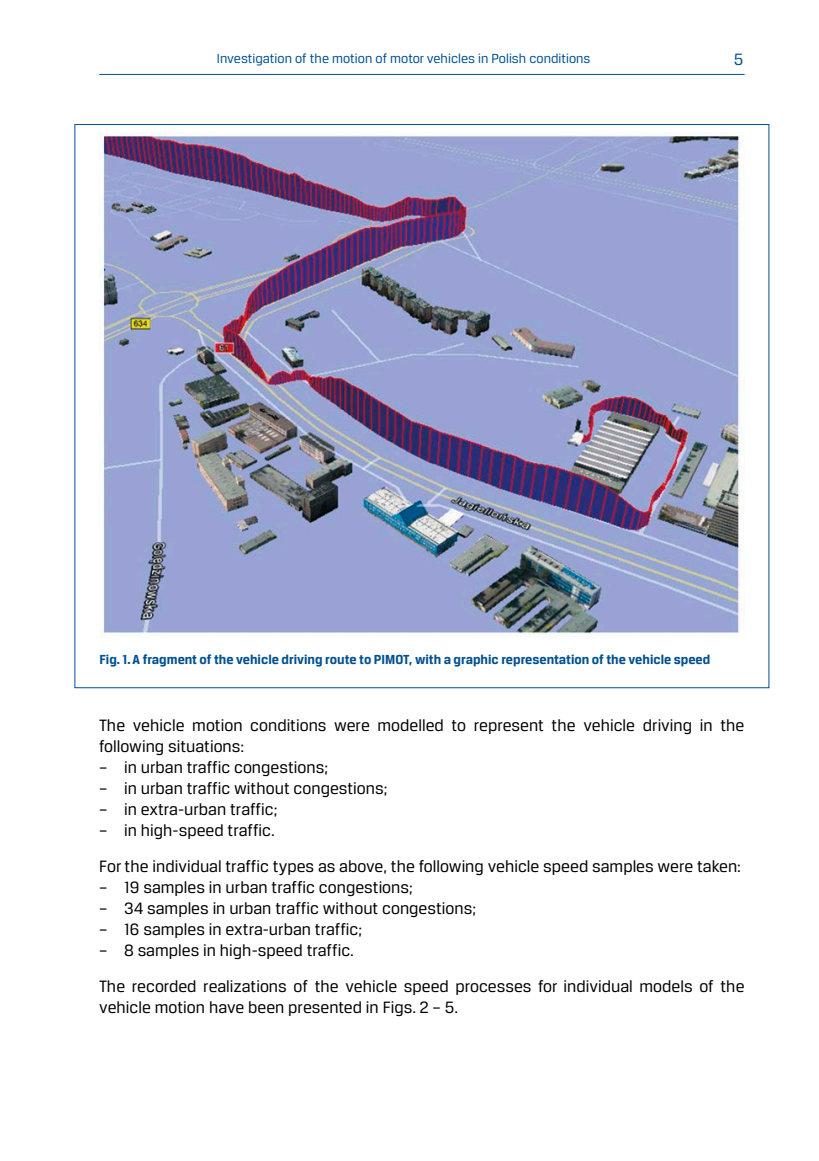
<style>
.page{position:relative;width:819px;height:1161px;background:#fff}
.page>*{position:absolute;margin:0;border:0;box-sizing:border-box;transform-origin:0 0}
.podstawowy_ang{font:17.5px/21px "Breuer Text";color:#000}
.punkty{font:17.5px "Breuer Text";color:#000}
.podst_ang{font:17.5px "Breuer Text";color:#005091}
.podst_ang-2{font:700 14px "Breuer Text";color:#005091}
.t1{font:14px "Breuer Text";color:#005091}
</style>
<div class="page">
<hr style="left:99px;top:74px;width:645px;height:1px;background:#005091">
<img style="left:99px;top:133px;width:645px;height:503px">
<p class="t1" style="left:217px;top:50px;width:375px">Investigation of the motion of motor vehicles in Polish conditions</p>
<p class="podst_ang" style="left:733px;top:50px;width:11px">5</p>
<p class="podst_ang-2" style="left:99px;top:651px;width:612px">Fig. 1. A fragment of the vehicle driving route to PIMOT, with a graphic representation of the vehicle speed</p>
<p class="podstawowy_ang" style="left:99px;top:715px;width:646px">The vehicle motion conditions were modelled to represent the vehicle driving in the following situations:</p>
<p class="punkty" style="left:99px;top:758px;width:230px">– in urban traffic congestions;</p>
<p class="punkty" style="left:99px;top:779px;width:290px">– in urban traffic without congestions;</p>
<p class="punkty" style="left:99px;top:800px;width:180px">– in extra-urban traffic;</p>
<p class="punkty" style="left:99px;top:821px;width:177px">– in high-speed traffic.</p>
<p class="podstawowy_ang" style="left:99px;top:855px;width:643px">For the individual traffic types as above, the following vehicle speed samples were taken:</p>
<p class="punkty" style="left:99px;top:878px;width:315px">– 19 samples in urban traffic congestions;</p>
<p class="punkty" style="left:99px;top:899px;width:378px">– 34 samples in urban traffic without congestions;</p>
<p class="punkty" style="left:99px;top:920px;width:264px">– 16 samples in extra-urban traffic;</p>
<p class="punkty" style="left:99px;top:941px;width:256px">– 8 samples in high-speed traffic.</p>
<p class="podstawowy_ang" style="left:99px;top:975px;width:646px">The recorded realizations of the vehicle speed processes for individual models of the vehicle motion have been presented in Figs. 2 – 5.</p>
</div>
